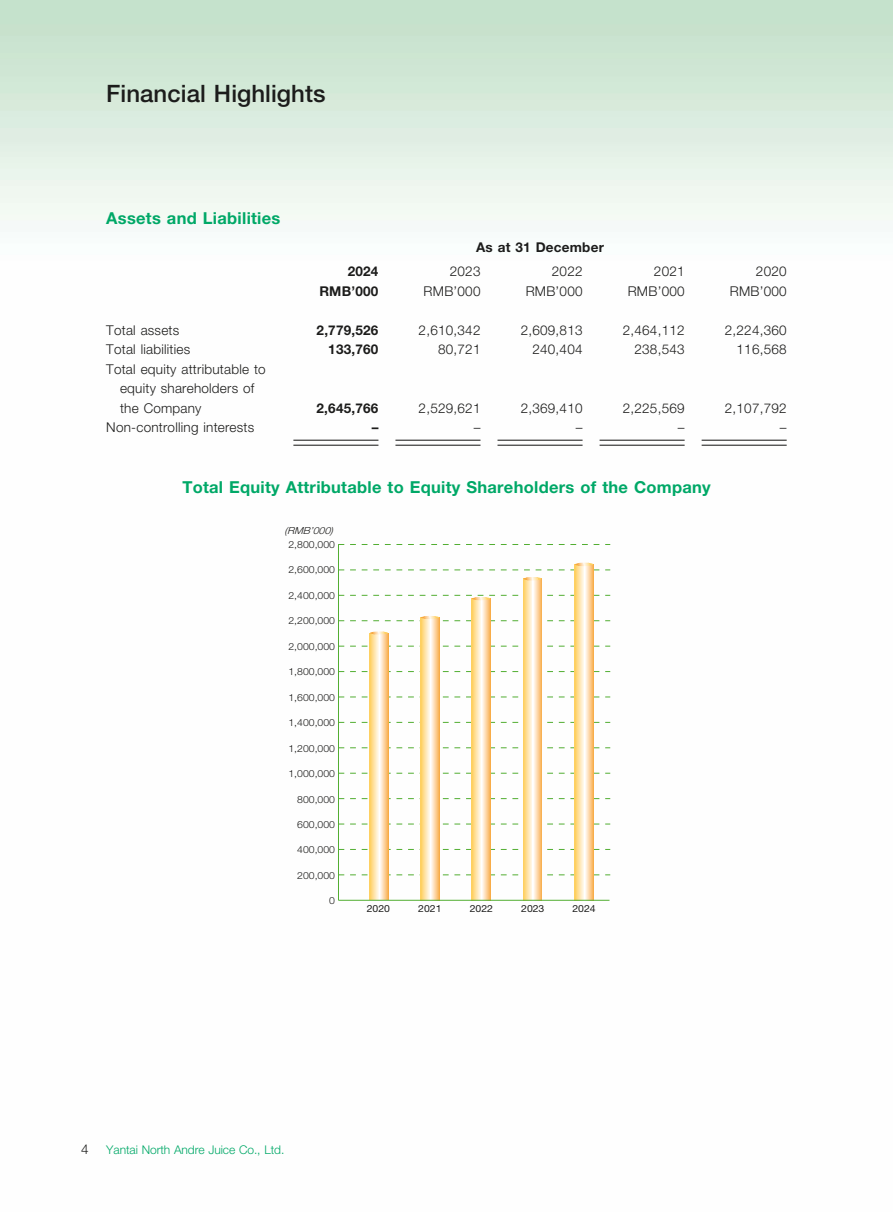
<style>
.page{position:relative;width:893px;height:1212px;background:#fff}
.page>*{position:absolute;margin:0;border:0;box-sizing:border-box;transform-origin:0 0}
.t1{font:500 24px "Helvetica Neue LT Pro";color:#1c1c1b}
.t2{font:700 16.5px "Helvetica Neue LT Pro";letter-spacing:.015em;color:#00a867}
.t3{font:300 13.5px/19.5px "Helvetica Neue LT Pro";letter-spacing:.015em;color:#1c1c1b}
.t4{font:700 13.5px "Helvetica Neue LT Pro";letter-spacing:.015em;color:#1c1c1b}
.t5{font:300 12px "Helvetica Neue LT Pro";letter-spacing:-.005em;color:#00a867}
.t6{font:300 9.75px "Helvetica Neue LT Pro";color:#1c1c1b;scale:1.07 1}
.t7{font:9.75px "Helvetica Neue LT Pro";color:#1c1c1b;scale:1.07 1}
.t8{font:italic 300 9.75px "Helvetica Neue LT Pro";color:#1c1c1b;scale:1.08 1}
</style>
<div class="page">
<img style="left:0;top:0;width:893px;height:901px">
<hr style="left:293px;top:440px;width:85px;height:1px;background:#1c1c1b">
<hr style="left:293px;top:445px;width:85px;height:1px;background:#1c1c1b">
<hr style="left:395px;top:440px;width:85px;height:1px;background:#1c1c1b">
<hr style="left:395px;top:445px;width:85px;height:1px;background:#1c1c1b">
<hr style="left:497px;top:440px;width:86px;height:1px;background:#1c1c1b">
<hr style="left:497px;top:445px;width:86px;height:1px;background:#1c1c1b">
<hr style="left:600px;top:440px;width:85px;height:1px;background:#1c1c1b">
<hr style="left:600px;top:445px;width:85px;height:1px;background:#1c1c1b">
<hr style="left:702px;top:440px;width:85px;height:1px;background:#1c1c1b">
<hr style="left:702px;top:445px;width:85px;height:1px;background:#1c1c1b">
<svg style="left:339px;top:798px;width:271px;height:1px"></svg>
<svg style="left:339px;top:773px;width:271px;height:1px"></svg>
<svg style="left:339px;top:697px;width:271px;height:1px"></svg>
<svg style="left:339px;top:646px;width:271px;height:1px"></svg>
<svg style="left:339px;top:671px;width:271px;height:1px"></svg>
<svg style="left:339px;top:544px;width:271px;height:1px"></svg>
<svg style="left:339px;top:722px;width:271px;height:1px"></svg>
<svg style="left:339px;top:747px;width:271px;height:1px"></svg>
<svg style="left:339px;top:874px;width:271px;height:1px"></svg>
<svg style="left:339px;top:824px;width:271px;height:1px"></svg>
<svg style="left:339px;top:849px;width:271px;height:1px"></svg>
<hr style="left:338px;top:544px;width:1px;height:356px;background:#52ae32">
<svg style="left:575px;top:570px;width:9px;height:330px;background:#fee4a8"></svg>
<svg style="left:584px;top:570px;width:9px;height:330px"></svg>
<svg style="left:339px;top:563px;width:271px;height:7px"></svg>
<svg style="left:472px;top:600px;width:9px;height:300px;background:#fee4a9"></svg>
<svg style="left:481px;top:600px;width:9px;height:300px"></svg>
<svg style="left:339px;top:595px;width:271px;height:5px"></svg>
<svg style="left:421px;top:621px;width:9px;height:279px;background:#fee4aa"></svg>
<svg style="left:430px;top:621px;width:9px;height:279px"></svg>
<svg style="left:339px;top:616px;width:271px;height:5px"></svg>
<svg style="left:370px;top:634px;width:9px;height:265px;background:#fee5ab"></svg>
<svg style="left:379px;top:634px;width:9px;height:265px"></svg>
<svg style="left:370px;top:631px;width:18px;height:3px"></svg>
<svg style="left:523px;top:580px;width:10px;height:320px;background:#fee5ab"></svg>
<svg style="left:533px;top:580px;width:9px;height:320px;background:#fcd7a8"></svg>
<svg style="left:523px;top:577px;width:19px;height:3px"></svg>
<hr style="left:338px;top:900px;width:271px;height:1px;background:#52ae32">
<h1 class="t1" style="left:106px;top:79px;width:221px">Financial Highlights</h1>
<p class="t2" style="left:106px;top:208px;width:176px">Assets and Liabilities</p>
<p class="t4" style="left:476px;top:239px;width:129px">As at 31 December</p>
<p class="t4" style="left:348px;top:263px;width:32px">2024</p>
<p class="t3" style="left:450px;top:261px;width:32px">2023</p>
<p class="t3" style="left:552px;top:261px;width:32px">2022</p>
<p class="t3" style="left:654px;top:261px;width:32px">2021</p>
<p class="t3" style="left:756px;top:261px;width:32px">2020</p>
<p class="t4" style="left:319px;top:282px;width:61px">RMB’000</p>
<p class="t3" style="left:424px;top:281px;width:58px">RMB’000</p>
<p class="t3" style="left:526px;top:281px;width:58px">RMB’000</p>
<p class="t3" style="left:628px;top:281px;width:58px">RMB’000</p>
<p class="t3" style="left:730px;top:281px;width:58px">RMB’000</p>
<p class="t3" style="left:106px;top:320px;width:75px">Total assets</p>
<p class="t4" style="left:317px;top:321px;width:63px">2,779,526</p>
<p class="t3" style="left:419px;top:320px;width:63px">2,610,342</p>
<p class="t3" style="left:521px;top:320px;width:63px">2,609,813</p>
<p class="t3" style="left:623px;top:320px;width:63px">2,464,112</p>
<p class="t3" style="left:725px;top:320px;width:63px">2,224,360</p>
<p class="t3" style="left:106px;top:339px;width:85px">Total liabilities</p>
<p class="t4" style="left:328px;top:341px;width:52px">133,760</p>
<p class="t3" style="left:438px;top:339px;width:44px">80,721</p>
<p class="t3" style="left:532px;top:339px;width:52px">240,404</p>
<p class="t3" style="left:634px;top:339px;width:52px">238,543</p>
<p class="t3" style="left:736px;top:339px;width:52px">116,568</p>
<p class="t3" style="left:120px;top:359px;width:147px;text-indent:-14px">Total equity attributable to equity shareholders of the Company</p>
<p class="t4" style="left:317px;top:399px;width:63px">2,645,766</p>
<p class="t3" style="left:419px;top:398px;width:63px">2,529,621</p>
<p class="t3" style="left:521px;top:398px;width:63px">2,369,410</p>
<p class="t3" style="left:623px;top:398px;width:63px">2,225,569</p>
<p class="t3" style="left:725px;top:398px;width:63px">2,107,792</p>
<p class="t3" style="left:106px;top:417px;width:150px">Non-controlling interests</p>
<p class="t4" style="left:372px;top:419px;width:8px">–</p>
<p class="t3" style="left:474px;top:417px;width:8px">–</p>
<p class="t3" style="left:576px;top:417px;width:8px">–</p>
<p class="t3" style="left:678px;top:417px;width:8px">–</p>
<p class="t3" style="left:780px;top:417px;width:8px">–</p>
<p class="t2" style="left:182px;top:477px;width:530px">Total Equity Attributable to Equity Shareholders of the Company</p>
<p class="t8" style="left:284px;top:525px;width:47px">(RMB’000)</p>
<p class="t6" style="left:288px;top:538px;width:45px">2,800,000</p>
<p class="t6" style="left:288px;top:564px;width:45px">2,600,000</p>
<p class="t6" style="left:288px;top:589px;width:45px">2,400,000</p>
<p class="t6" style="left:288px;top:615px;width:45px">2,200,000</p>
<p class="t6" style="left:288px;top:640px;width:45px">2,000,000</p>
<p class="t6" style="left:288px;top:666px;width:45px">1,800,000</p>
<p class="t6" style="left:288px;top:691px;width:45px">1,600,000</p>
<p class="t6" style="left:288px;top:717px;width:45px">1,400,000</p>
<p class="t6" style="left:288px;top:742px;width:45px">1,200,000</p>
<p class="t6" style="left:288px;top:768px;width:45px">1,000,000</p>
<p class="t6" style="left:297px;top:793px;width:37px">800,000</p>
<p class="t6" style="left:297px;top:818px;width:37px">600,000</p>
<p class="t6" style="left:297px;top:844px;width:37px">400,000</p>
<p class="t6" style="left:297px;top:869px;width:37px">200,000</p>
<p class="t6" style="left:329px;top:895px;width:7px">0</p>
<p class="t7" style="left:367px;top:902px;width:23px">2020</p>
<p class="t7" style="left:418px;top:902px;width:23px">2021</p>
<p class="t7" style="left:470px;top:902px;width:23px">2022</p>
<p class="t7" style="left:521px;top:902px;width:23px">2023</p>
<p class="t7" style="left:572px;top:902px;width:23px">2024</p>
<p class="t3" style="left:81px;top:1138px;width:9px">4</p>
<p class="t5" style="left:106px;top:1142px;width:180px">Yantai North Andre Juice Co., Ltd.</p>
</div>
